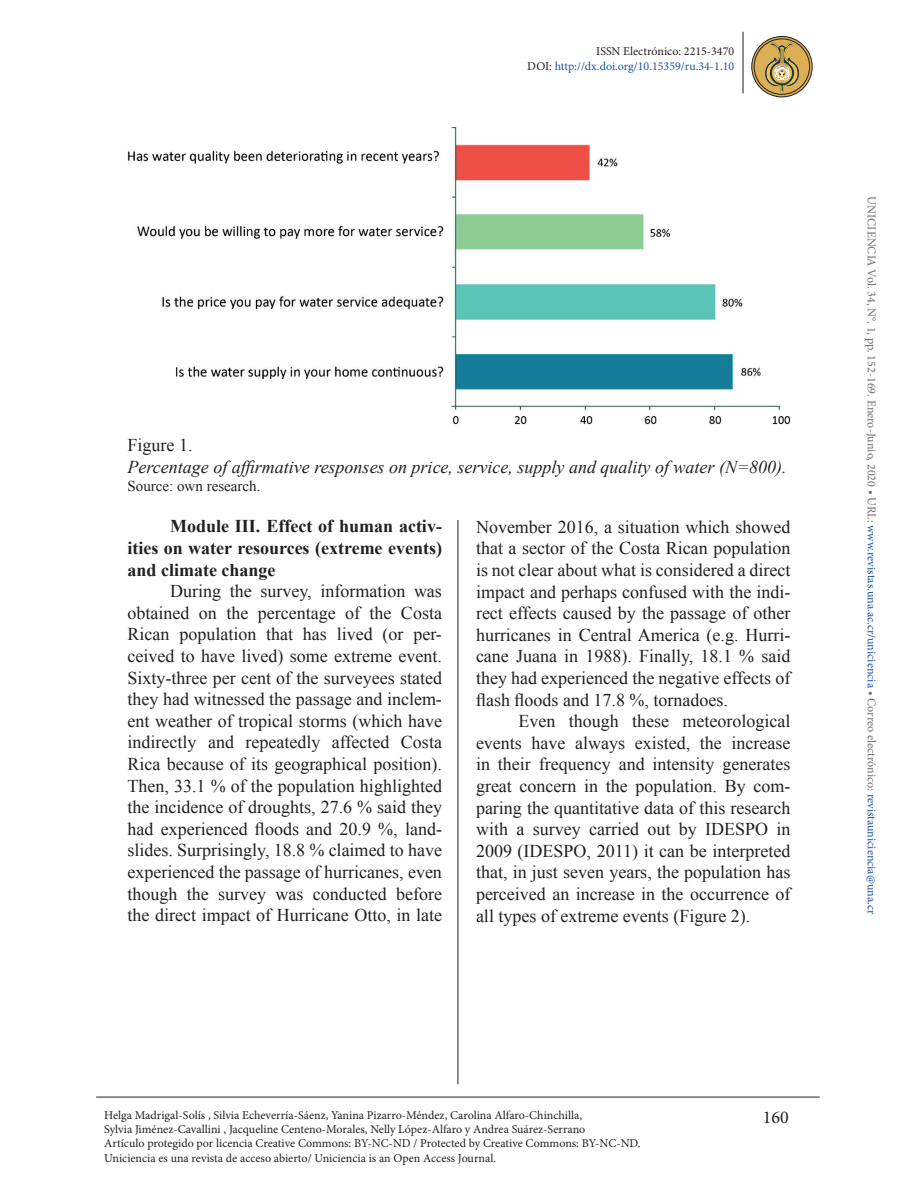
<style>
.page{position:relative;width:918px;height:1188px;background:#fff}
.page>*{position:absolute;margin:0;border:0;box-sizing:border-box;transform-origin:0 0}
.t1{font:18px/21.6px "Times New Roman";color:#231f20;text-align:justify}
.t2{font:700 18px/21.6px "Times New Roman";color:#231f20;text-align:justify}
.t3{font:italic 18px "Times New Roman";color:#231f20}
.t4{font:18px "Minion Pro";color:#231f20}
.t5{font:15px "Times New Roman";color:#231f20}
.t6{font:12px/14.4px "Minion Pro";color:#231f20}
.t7{font:12px "Minion Pro";color:#6c6d70}
.t8{font:12px/14.4px "Minion Pro";color:#1e56a6;text-align:right}
.s1{color:#231f20}
.s2{color:#1e56a6}
</style>
<div class="page">
<hr style="left:743px;top:32px;width:1px;height:61px;background:#231f20">
<hr style="left:458px;top:110px;width:1px;height:974px;background:#231f20">
<hr style="left:96px;top:1097px;width:724px;height:1px;background:#231f20">
<svg style="left:752px;top:37px;width:60px;height:60px"></svg>
<div style="left:754px;top:39px;width:56px;height:56px;border:1px solid #231f20;border-radius:50%"></div>
<div style="left:751px;top:36px;width:62px;height:61px;border:1px solid #231f20;border-radius:50%"></div>
<svg style="left:765px;top:42px;width:34px;height:50px"></svg>
<div style="left:432px;top:110px;width:53px;height:410px;background:#fff"></div>
<img style="left:128px;top:128px;width:662px;height:296px">
<p class="t8" style="left:527px;top:45px;width:208px"><span class="s1">ISSN Electrónico: 2215-3470<br>DOI:</span> http://dx.doi.org/10.15359/ru.34-1.10</p>
<p class="t1" style="left:128px;top:434px;width:66px">Figure 1.</p>
<p class="t3" style="left:128px;top:455px;width:661px">Percentage of affirmative responses on price, service, supply and quality of water (N=800).</p>
<p class="t5" style="left:128px;top:476px;width:134px">Source: own research.</p>
<p class="t2" style="left:128px;top:515px;width:316px;text-indent:43px">Module III. Effect of human activ&shy;ities on water resources (extreme events) and climate change</p>
<p class="t1" style="left:128px;top:580px;width:316px;text-indent:43px">During the survey, information was obtained on the percentage of the Costa Rican population that has lived (or per&shy;ceived to have lived) some extreme event.<br>Sixty-three per cent of the surveyees stated they had witnessed the passage and inclem&shy;ent weather of tropical storms (which have indirectly and repeatedly affected Costa Rica because of its geographical position).<br>Then, 33.1 % of the population highlighted the incidence of droughts, 27.6 % said they had experienced floods and 20.9 %, land&shy;slides. Surprisingly, 18.8 % claimed to have experienced the passage of hurricanes, even though the survey was conducted before the direct impact of Hurricane Otto, in late</p>
<p class="t1" style="left:476px;top:516px;width:316px">November 2016, a situation which showed that a sector of the Costa Rican population is not clear about what is considered a direct impact and perhaps confused with the indi&shy;rect effects caused by the passage of other hurricanes in Central America (e.g. Hurri&shy;cane Juana in 1988). Finally, 18.1 % said they had experienced the negative effects of flash floods and 17.8 %, tornadoes.</p>
<p class="t1" style="left:476px;top:710px;width:316px;text-indent:43px">Even though these meteorological events have always existed, the increase in their frequency and intensity generates great concern in the population. By com&shy;paring the quantitative data of this research with a survey carried out by IDESPO in 2009 (IDESPO, 2011) it can be interpreted that, in just seven years, the population has perceived an increase in the occurrence of all types of extreme events (Figure 2).</p>
<p class="t7" style="left:880px;top:196px;width:719px;rotate:90deg">UNICIENCIA Vol. 34, N°. 1, pp. 152-169. Enero-Junio, 2020 • URL: <span class="s2">www.revistas.una.ac.cr/uniciencia</span> • Correo electrónico: <span class="s2">revistauniciencia@una.cr</span></p>
<p class="t6" style="left:104px;top:1108px;width:538px">Helga Madrigal-Solís , Silvia Echeverría-Sáenz, Yanina Pizarro-Méndez, Carolina Alfaro-Chinchilla,<br>Sylvia Jiménez-Cavallini , Jacqueline Centeno-Morales, Nelly López-Alfaro y Andrea Suárez-Serrano<br>Artículo protegido por licencia Creative Commons: BY-NC-ND / Protected by Creative Commons: BY-NC-ND.<br>Uniciencia es una revista de acceso abierto/ Uniciencia is an Open Access Journal.</p>
<p class="t4" style="left:763px;top:1105px;width:27px">160</p>
</div>
